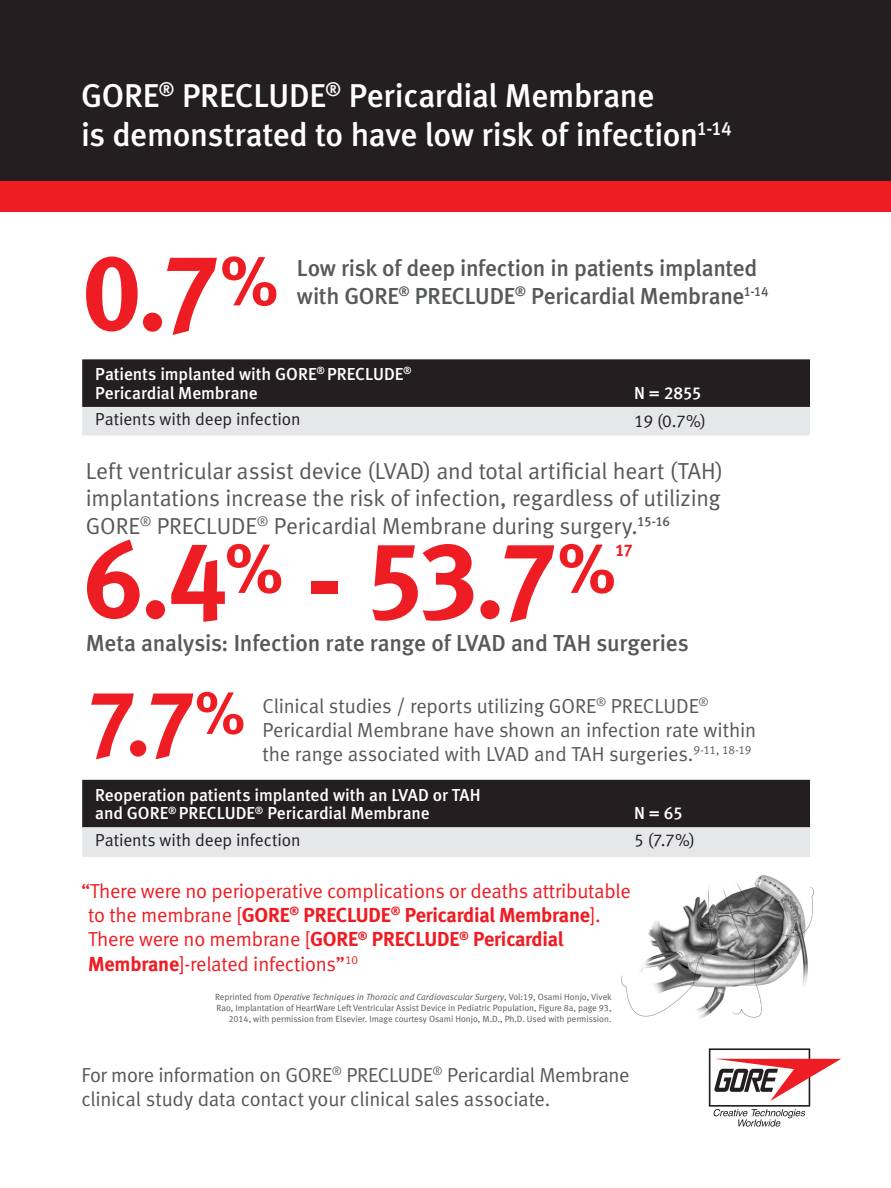
<style>
.page{position:relative;width:891px;height:1188px;background:#fff}
.page>*{position:absolute;margin:0;border:0;box-sizing:border-box;transform-origin:0 0}
.t1{font:108.6px "Meta Bold LF";color:#ee1d23}
.t2{font:92.7px "Meta Bold LF";color:#ee1d23}
.t3{font:33px "Meta Medium LF";letter-spacing:-.01em;color:#fff}
.t4{font:23.1px/27.8px "Meta Normal LF";letter-spacing:-.01em;color:#57585a;text-align:justify}
.t5{font:23.1px/27.8px "Meta Medium LF";letter-spacing:-.01em;color:#57585a}
.t6{font:20.25px/24.3px "Meta Normal LF";letter-spacing:-.01em;color:#57585a}
.t7{font:20.25px/24.3px "Meta Normal LF";letter-spacing:-.01em;color:#ee1d23}
.t8{font:17.4px/18.8px "Meta Medium LF";letter-spacing:-.005em;color:#fff}
.t9{font:17.4px "Meta Normal LF";color:#231f20}
.t10{font:16.95px "Meta Bold LF";color:#ee1d23}
.t11{font:9px/10.8px "Meta Normal LF";color:#57585a;text-align:right}
.s1{font-family:"Meta Bold LF"}
.s2{font-style:italic}
</style>
<div class="page">
<div style="left:0;top:0;width:891px;height:182px;background:#231f20"></div>
<svg style="left:82px;top:359px;width:728px;height:76px;background:#6c6a6b"></svg>
<svg style="left:82px;top:780px;width:728px;height:77px;background:#6f6d6e"></svg>
<div style="left:709px;top:1048px;width:101px;height:59px;border:2px solid #231f20"></div>
<svg style="left:713px;top:1109px;width:92px;height:18px"></svg>
<svg style="left:714px;top:1059px;width:127px;height:42px"></svg>
<div style="left:0;top:181px;width:891px;height:31px;background:#ee1d23"></div>
<img style="left:621px;top:875px;width:194px;height:144px">
<p class="t3" style="left:81px;top:76px;width:575px">GORE<sup>®</sup> PRECLUDE<sup>®</sup> Pericardial Membrane</p>
<p class="t3" style="left:81px;top:116px;width:653px">is demonstrated to have low risk of infection<sup>1-14</sup></p>
<p class="t1" style="left:82px;top:228px;width:198px">0.7<sup>%</sup></p>
<p class="t5" style="left:297px;top:254px;width:473px">Low risk of deep infection in patients implanted with GORE<sup>®</sup> PRECLUDE<sup>®</sup> Pericardial Membrane<sup>1-14</sup></p>
<p class="t8" style="left:95px;top:365px;width:318px">Patients implanted with GORE<sup>®</sup> PRECLUDE<sup>®<br></sup>Pericardial Membrane</p>
<p class="t8" style="left:634px;top:383px;width:69px">N = 2855</p>
<p class="t9" style="left:95px;top:409px;width:207px">Patients with deep infection</p>
<p class="t9" style="left:634px;top:411px;width:73px">19 (0.7%)</p>
<p class="t4" style="left:86px;top:456px;width:639px">Left ventricular assist device (LVAD) and total artificial heart (TAH) implantations increase the risk of infection, regardless of utilizing GORE<sup>®</sup> PRECLUDE<sup>®</sup> Pericardial Membrane during surgery.<sup>15-16</sup></p>
<p class="t1" style="left:83px;top:515px;width:535px">6.4<sup>%</sup> - 53.7<sup>%</sup></p>
<p class="t10" style="left:615px;top:540px;width:19px">17</p>
<p class="t5" style="left:86px;top:629px;width:604px">Meta analysis: Infection rate range of LVAD and TAH surgeries</p>
<p class="t2" style="left:86px;top:668px;width:161px">7.7<sup>%</sup></p>
<p class="t6" style="left:262px;top:693px;width:495px">Clinical studies / reports utilizing GORE<sup>®</sup> PRECLUDE<sup>®<br></sup>Pericardial Membrane have shown an infection rate within the range associated with LVAD and TAH surgeries.<sup>9-11,</sup> <sup>18-19</sup></p>
<p class="t8" style="left:95px;top:785px;width:387px">Reoperation patients implanted with an LVAD or TAH and GORE<sup>®</sup> PRECLUDE<sup>®</sup> Pericardial Membrane</p>
<p class="t8" style="left:634px;top:804px;width:50px">N = 65</p>
<p class="t9" style="left:95px;top:830px;width:207px">Patients with deep infection</p>
<p class="t9" style="left:634px;top:830px;width:62px">5 (7.7%)</p>
<p class="t7" style="left:88px;top:878px;width:544px;text-indent:-7px">“There were no perioperative complications or deaths attributable to the membrane [<span class="s1">GORE</span><sup>®</sup> <span class="s1">PRECLUDE</span><sup>®</sup> <span class="s1">Pericardial Membrane</span>].<br>There were no membrane [<span class="s1">GORE</span><sup>®</sup> <span class="s1">PRECLUDE</span><sup>®</sup> <span class="s1">Pericardial Membrane</span>]-related infections”<sup>10</sup></p>
<p class="t11" style="left:215px;top:992px;width:398px">Reprinted from <span class="s2">Operative Techniques in Thoracic and Cardiovascular Surgery</span>, Vol:19, Osami Honjo, Vivek<br>Rao, Implantation of HeartWare Left Ventricular Assist Device in Pediatric Population, Figure 8a, page 93,<br>2014, with permission from Elsevier. Image courtesy Osami Honjo, M.D., Ph.D. Used with permission.</p>
<p class="t6" style="left:81px;top:1063px;width:550px">For more information on GORE<sup>®</sup> PRECLUDE<sup>®</sup> Pericardial Membrane clinical study data contact your clinical sales associate.</p>
</div>
